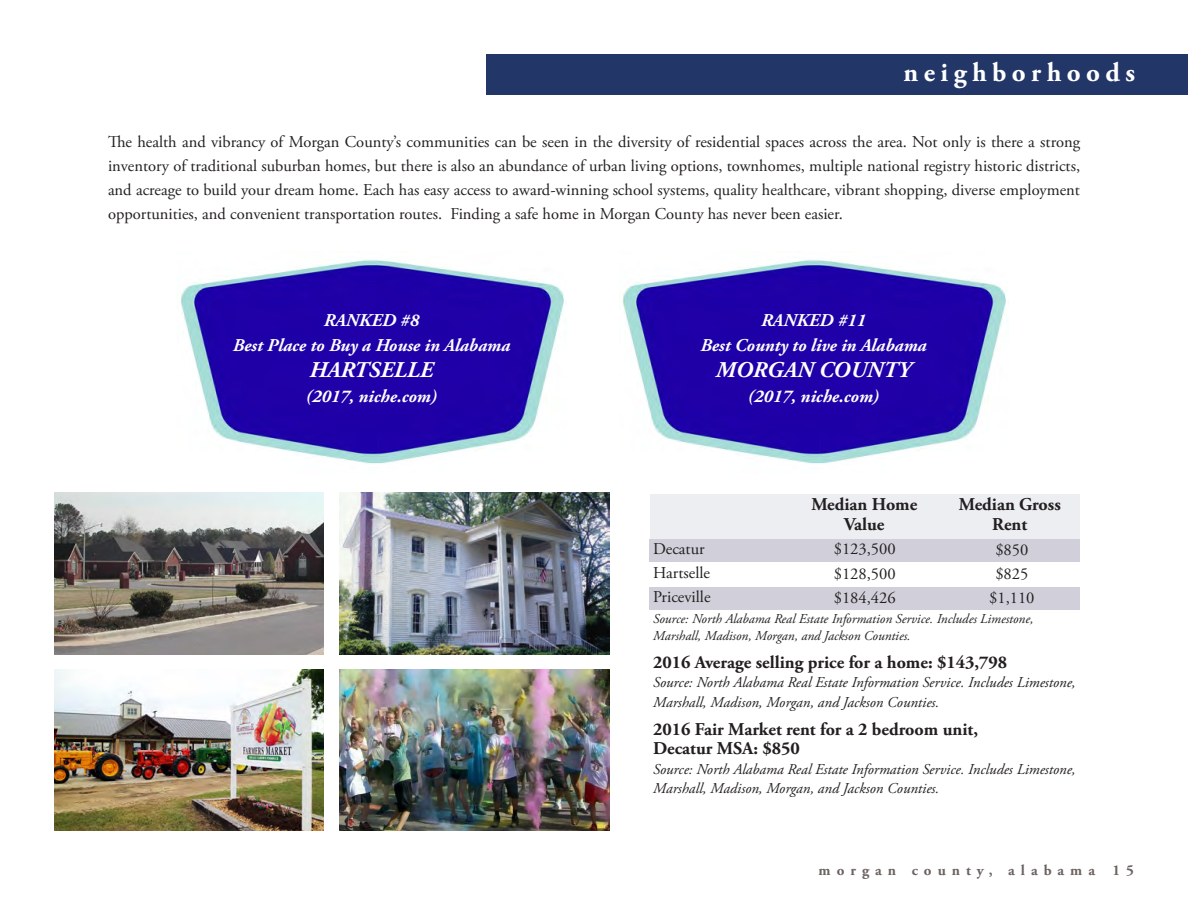
<style>
.page{position:relative;width:1188px;height:918px;background:#fff}
.page>*{position:absolute;margin:0;border:0;box-sizing:border-box;transform-origin:0 0}
.t1{font:700 27px "Adobe Garamond Pro";letter-spacing:.2em;color:#fff}
.t2{font:italic 700 22.5px "Adobe Garamond Pro";color:#fff}
.t3{font:700 18px/19.5px "Adobe Garamond Pro";color:#231f20;text-align:center}
.t4{font:italic 700 18px "Adobe Garamond Pro";color:#fff}
.t5{font:16.5px/24px "Adobe Garamond Pro";color:#231f20;text-align:justify}
.t6{font:italic 15px "Adobe Garamond Pro";color:#231f20}
.t7{font:700 15px "Adobe Garamond Pro";letter-spacing:.4em;color:#6b6360}
.t8{font:italic 13.5px "Adobe Garamond Pro";color:#231f20}
</style>
<div class="page">
<div style="left:486px;top:54px;width:702px;height:40px;background:#223668"></div>
<div style="left:650px;top:494px;width:430px;height:46px;background:#edeef2"></div>
<div style="left:650px;top:587px;width:430px;height:23px;background:#d0cfda"></div>
<div style="left:650px;top:539px;width:430px;height:23px;background:#d0cfda"></div>
<img style="left:339px;top:493px;width:270px;height:162px">
<img style="left:339px;top:669px;width:270px;height:162px">
<img style="left:54px;top:493px;width:270px;height:162px">
<img style="left:54px;top:669px;width:270px;height:162px">
<img style="left:619px;top:259px;width:390px;height:205px">
<img style="left:177px;top:259px;width:389px;height:205px">
<p class="t1" style="left:904px;top:57px;width:233px">neighborhoods</p>
<p class="t5" style="left:108px;top:130px;width:974px">The health and vibrancy of Morgan County’s communities can be seen in the diversity of residential spaces across the area. Not only is there a strong inventory of traditional suburban homes, but there is also an abundance of urban living options, townhomes, multiple national registry historic districts, and acreage to build your dream home. Each has easy access to award-winning school systems, quality healthcare, vibrant shopping, diverse employment opportunities, and convenient transportation routes. Finding a safe home in Morgan County has never been easier.</p>
<p class="t4" style="left:324px;top:310px;width:97px">RANKED #8</p>
<p class="t4" style="left:233px;top:335px;width:279px">Best Place to Buy a House in Alabama</p>
<p class="t2" style="left:310px;top:357px;width:125px">HARTSELLE</p>
<p class="t4" style="left:306px;top:386px;width:133px">(2017, niche.com)</p>
<p class="t4" style="left:761px;top:310px;width:106px">RANKED #11</p>
<p class="t4" style="left:700px;top:335px;width:228px">Best County to live in Alabama</p>
<p class="t2" style="left:716px;top:357px;width:197px">MORGAN COUNTY</p>
<p class="t4" style="left:748px;top:386px;width:133px">(2017, niche.com)</p>
<p class="t5" style="left:653px;top:538px;width:53px">Decatur</p>
<p class="t5" style="left:653px;top:562px;width:59px">Hartselle</p>
<p class="t5" style="left:653px;top:586px;width:59px">Priceville</p>
<p class="t3" style="left:811px;top:495px;width:108px">Median Home<br>Value</p>
<p class="t3" style="left:959px;top:495px;width:104px">Median Gross<br>Rent</p>
<p class="t5" style="left:834px;top:538px;width:63px">$123,500</p>
<p class="t5" style="left:834px;top:562px;width:63px">$128,500</p>
<p class="t5" style="left:834px;top:586px;width:63px">$184,426</p>
<p class="t5" style="left:995px;top:538px;width:34px">$850</p>
<p class="t5" style="left:995px;top:562px;width:34px">$825</p>
<p class="t5" style="left:989px;top:586px;width:47px">$1,110</p>
<p class="t8" style="left:653px;top:611px;width:382px">Source: North Alabama Real Estate Information Service. Includes Limestone,</p>
<p class="t8" style="left:653px;top:627px;width:259px">Marshall, Madison, Morgan, and Jackson Counties.</p>
<p class="t3" style="left:653px;top:653px;width:356px">2016 Average selling price for a home: $143,798</p>
<p class="t6" style="left:653px;top:674px;width:424px">Source: North Alabama Real Estate Information Service. Includes Limestone,</p>
<p class="t6" style="left:653px;top:693px;width:288px">Marshall, Madison, Morgan, and Jackson Counties.</p>
<p class="t3" style="left:653px;top:720px;width:326px">2016 Fair Market rent for a 2 bedroom unit,</p>
<p class="t3" style="left:653px;top:739px;width:148px">Decatur MSA: $850</p>
<p class="t6" style="left:653px;top:760px;width:424px">Source: North Alabama Real Estate Information Service. Includes Limestone,</p>
<p class="t6" style="left:653px;top:780px;width:288px">Marshall, Madison, Morgan, and Jackson Counties.</p>
<p class="t7" style="left:819px;top:861px;width:317px">morgan county, alabama 15</p>
</div>
